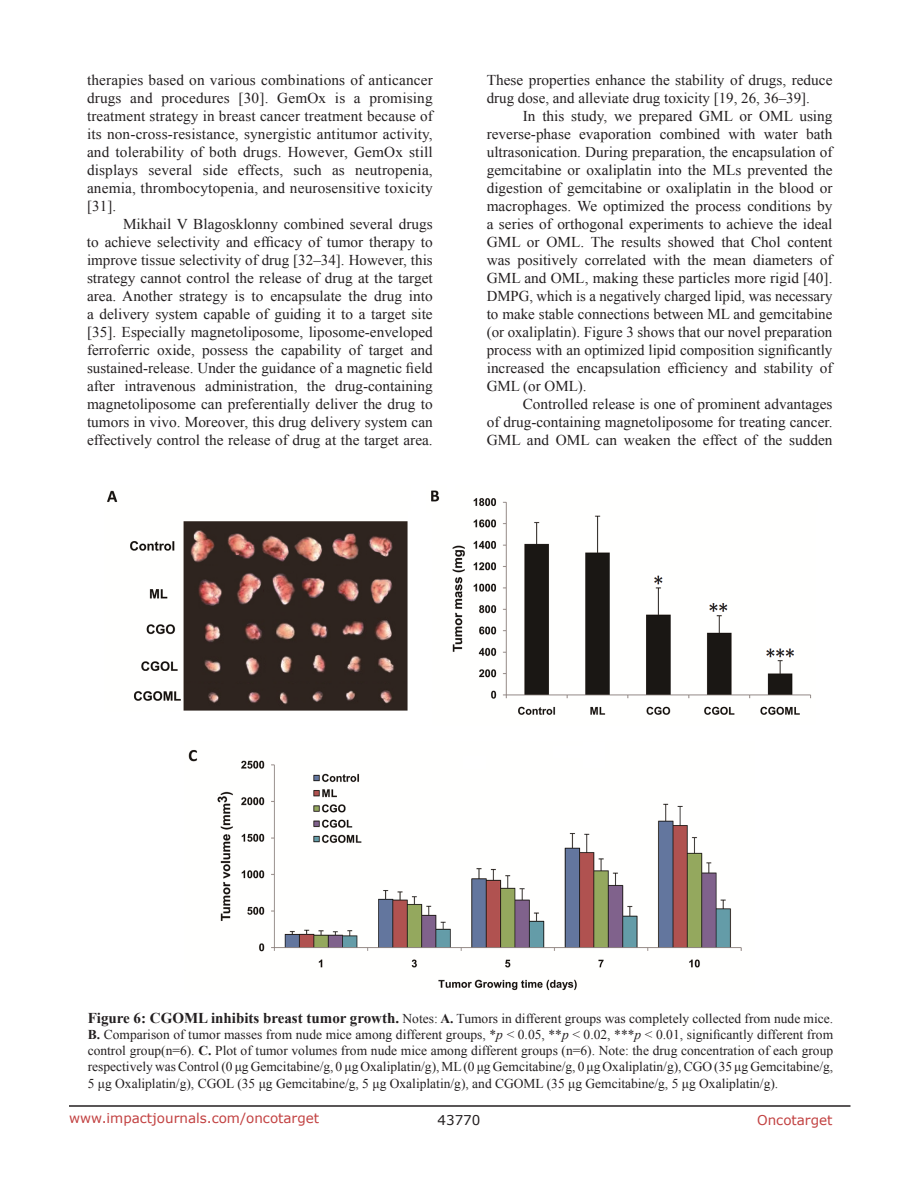
<style>
.page{position:relative;width:918px;height:1188px;background:#fff}
.page>*{position:absolute;margin:0;border:0;box-sizing:border-box;transform-origin:0 0}
.t1{font:15px/18px "Times New Roman";color:#231f20;text-align:justify}
.t2{font:13.5px/16.2px "Times New Roman";color:#231f20;text-align:justify}
.t3{font:13.5px "Verdana";color:#c24141}
.t4{font:13.5px "Verdana";color:#231f20}
.s1{font-weight:700;font-size:15px}
.s2{font-weight:700}
.s3{font-style:italic}
</style>
<div class="page">
<hr style="left:69px;top:1105px;width:781px;height:2px;background:#231f20">
<img style="left:107px;top:490px;width:705px;height:501px">
<p class="t1" style="left:87px;top:71px;width:347px">therapies based on various combinations of anticancer drugs and procedures [30]. GemOx is a promising treatment strategy in breast cancer treatment because of its non-cross-resistance, synergistic antitumor activity, and tolerability of both drugs. However, GemOx still displays several side effects, such as neutropenia, anemia, thrombocytopenia, and neurosensitive toxicity [31].</p>
<p class="t1" style="left:87px;top:215px;width:347px;text-indent:36px">Mikhail V Blagosklonny combined several drugs to achieve selectivity and efficacy of tumor therapy to improve tissue selectivity of drug [32–34]. However, this strategy cannot control the release of drug at the target area. Another strategy is to encapsulate the drug into a delivery system capable of guiding it to a target site [35]. Especially magnetoliposome, liposome-enveloped ferroferric oxide, possess the capability of target and sustained-release. Under the guidance of a magnetic field after intravenous administration, the drug-containing magnetoliposome can preferentially deliver the drug to tumors in vivo. Moreover, this drug delivery system can effectively control the release of drug at the target area.</p>
<p class="t1" style="left:487px;top:71px;width:347px">These properties enhance the stability of drugs, reduce drug dose, and alleviate drug toxicity [19, 26, 36–39].</p>
<p class="t1" style="left:487px;top:107px;width:347px;text-indent:36px">In this study, we prepared GML or OML using reverse-phase evaporation combined with water bath ultrasonication. During preparation, the encapsulation of gemcitabine or oxaliplatin into the MLs prevented the digestion of gemcitabine or oxaliplatin in the blood or macrophages. We optimized the process conditions by a series of orthogonal experiments to achieve the ideal GML or OML. The results showed that Chol content was positively correlated with the mean diameters of GML and OML, making these particles more rigid [40].<br>DMPG, which is a negatively charged lipid, was necessary to make stable connections between ML and gemcitabine (or oxaliplatin). Figure 3 shows that our novel preparation process with an optimized lipid composition significantly increased the encapsulation efficiency and stability of GML (or OML).</p>
<p class="t1" style="left:487px;top:395px;width:347px;text-indent:36px">Controlled release is one of prominent advantages of drug-containing magnetoliposome for treating cancer.<br>GML and OML can weaken the effect of the sudden</p>
<p class="t2" style="left:88px;top:1010px;width:747px"><span class="s1">Figure 6: CGOML inhibits breast tumor growth.</span> Notes: <span class="s2">A.</span> Tumors in different groups was completely collected from nude mice.<br><span class="s2">B.</span> Comparison of tumor masses from nude mice among different groups, *<span class="s3">p</span> &lt; 0.05, **<span class="s3">p</span> &lt; 0.02, ***<span class="s3">p</span> &lt; 0.01, significantly different from control group(n=6). <span class="s2">C.</span> Plot of tumor volumes from nude mice among different groups (n=6). Note: the drug concentration of each group respectively was Control (0 μg Gemcitabine/g, 0 μg Oxaliplatin/g), ML (0 μg Gemcitabine/g, 0 μg Oxaliplatin/g), CGO (35 μg Gemcitabine/g, 5 μg Oxaliplatin/g), CGOL (35 μg Gemcitabine/g, 5 μg Oxaliplatin/g), and CGOML (35 μg Gemcitabine/g, 5 μg Oxaliplatin/g).</p>
<p class="t3" style="left:69px;top:1109px;width:252px">www.impactjournals.com/oncotarget</p>
<p class="t4" style="left:438px;top:1111px;width:44px">43770</p>
<p class="t3" style="left:757px;top:1111px;width:77px">Oncotarget</p>
</div>
